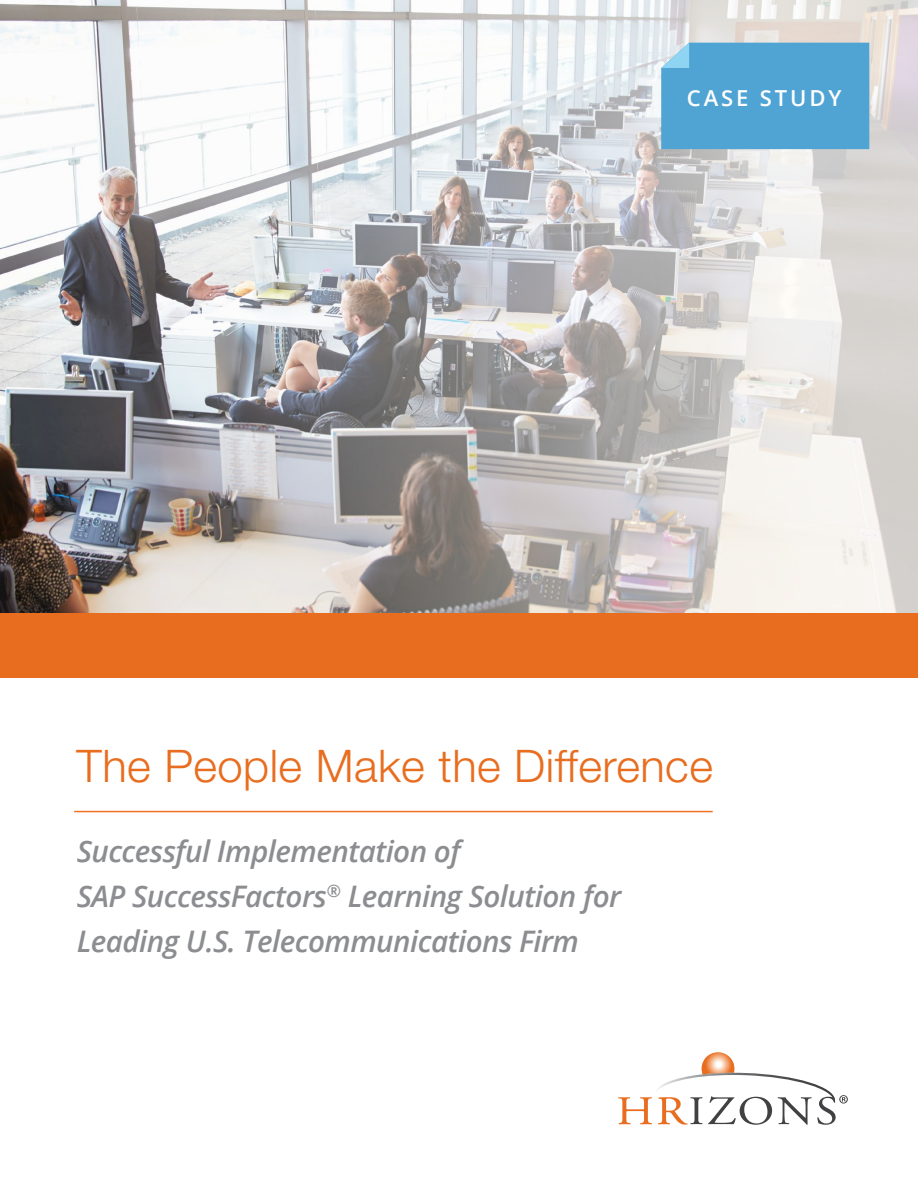
<style>
.page{position:relative;width:918px;height:1188px;background:#fff}
.page>*{position:absolute;margin:0;border:0;box-sizing:border-box;transform-origin:0 0}
.t1{font:300 45px "Helvetica Neue LT Pro";letter-spacing:.01em;color:#e86d1f}
.t2{font:italic 600 29.7px/45px "Open Sans";letter-spacing:-.02em;color:#808285}
.t3{font:600 22.05px "Open Sans";letter-spacing:.13em;color:#fff}
</style>
<div class="page">
<img style="left:0;top:0;width:918px;height:613px">
<div style="left:661px;top:43px;width:208px;height:106px;background:#50a4d3"></div>
<div style="left:0;top:613px;width:918px;height:64px;background:#e86d1f"></div>
<svg style="left:701px;top:1052px;width:34px;height:21px"></svg>
<img style="left:657px;top:1073px;width:176px;height:26px">
<img style="left:703px;top:1073px;width:31px;height:2px">
<svg style="left:618px;top:1097px;width:34px;height:27px"></svg>
<svg style="left:658px;top:1096px;width:114px;height:29px"></svg>
<svg style="left:778px;top:1095px;width:70px;height:30px"></svg>
<hr style="left:74px;top:811px;width:639px;height:1px;background:#f36f21">
<p class="t3" style="left:687px;top:83px;width:156px">CASE STUDY</p>
<h1 class="t1" style="left:77px;top:738px;width:638px">The People Make the Difference</h1>
<p class="t2" style="left:77px;top:828px;width:546px">Successful Implementation of<br>SAP SuccessFactors<sup>®</sup> Learning Solution for<br>Leading U.S. Telecommunications Firm</p>
</div>
